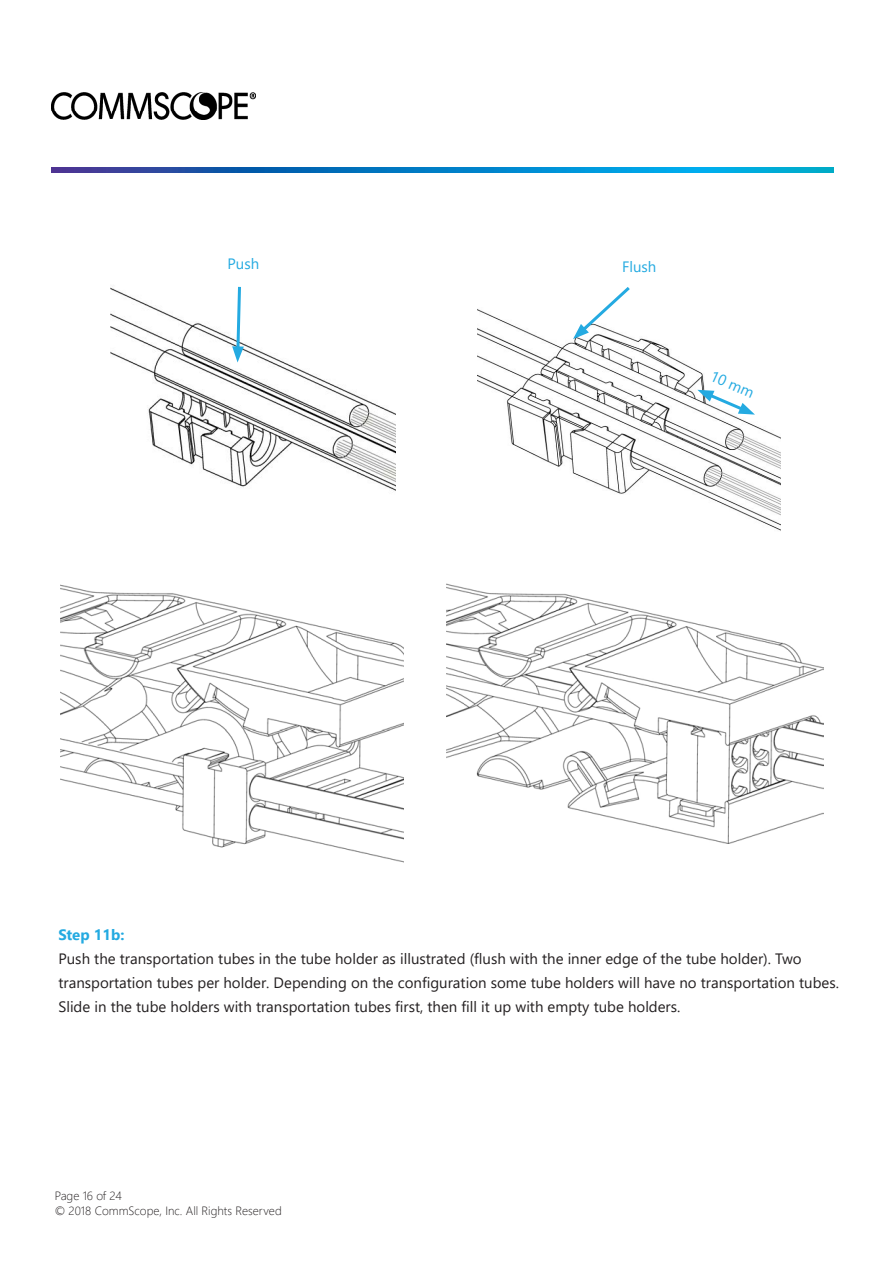
<style>
.page{position:relative;width:893px;height:1263px;background:#fff}
.page>*{position:absolute;margin:0;border:0;box-sizing:border-box;transform-origin:0 0}
.TOC_Title{font:15px/24px "Segoe UI";color:#231f20}
.TOC_Title-2{font:15px "Segoe UI";color:#24aae1}
.t1{font:300 12px/14.4px "Segoe UI";color:#231f20}
.s1{font-weight:700;color:#24aae1}
</style>
<div class="page">
<img style="left:51px;top:168px;width:782px;height:5px">
<img style="left:51px;top:93px;width:204px;height:27px">
<img style="left:478px;top:309px;width:303px;height:222px">
<img style="left:111px;top:288px;width:284px;height:203px">
<img style="left:60px;top:584px;width:344px;height:279px">
<img style="left:446px;top:583px;width:377px;height:261px">
<svg style="left:697px;top:390px;width:58px;height:25px"></svg>
<svg style="left:573px;top:287px;width:60px;height:52px"></svg>
<svg style="left:232px;top:286px;width:12px;height:76px"></svg>
<p class="TOC_Title-2" style="left:228px;top:250px;width:33px">Push</p>
<p class="TOC_Title-2" style="left:622px;top:253px;width:36px">Flush</p>
<p class="TOC_Title-2" style="left:717px;top:362px;width:48px;rotate:24deg">10 mm</p>
<p class="TOC_Title" style="left:58px;top:921px;width:782px"><span class="s1">Step 11b:<br></span>Push the transportation tubes in the tube holder as illustrated (flush with the inner edge of the tube holder). Two transportation tubes per holder. Depending on the configuration some tube holders will have no transportation tubes.<br>Slide in the tube holders with transportation tubes first, then fill it up with empty tube holders.</p>
<p class="t1" style="left:55px;top:1187px;width:228px">Page 16 of 24<br>© 2018 CommScope, Inc. All Rights Reserved</p>
</div>
